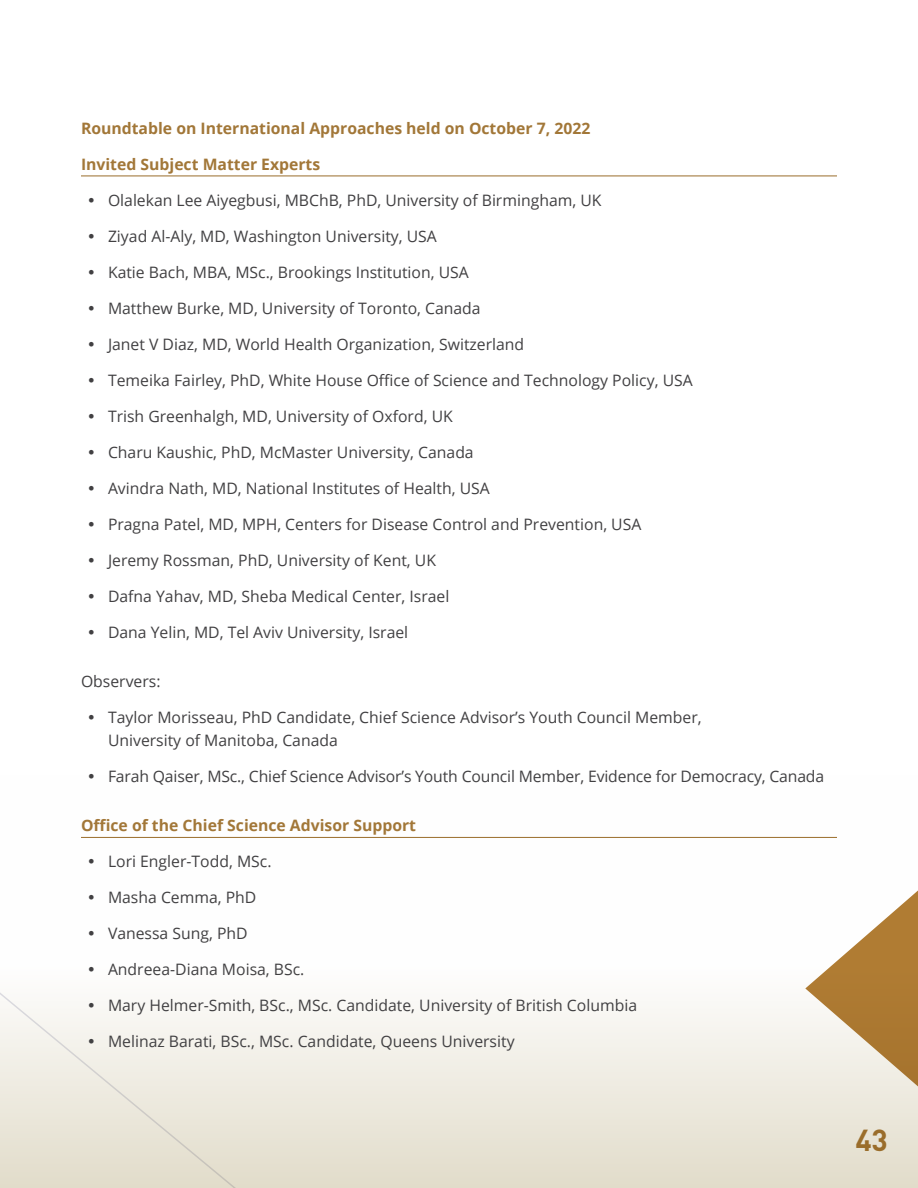
<style>
.page{position:relative;width:918px;height:1188px;background:#fff}
.page>*{position:absolute;margin:0;border:0;box-sizing:border-box;transform-origin:0 0}
.t1{font:700 30px "DIN";color:#9a6d2b}
.TEXT{font:15.75px/22.5px "Open Sans";color:#414042}
.TEXT-2{font:700 15.75px "Open Sans";color:#a27738}
</style>
<div class="page">
<div style="left:0;top:775px;width:918px;height:413px;background:linear-gradient(to bottom,#fff,#e8e3d5)"></div>
<svg style="left:0;top:946px;width:561px;height:242px"></svg>
<svg style="left:805px;top:775px;width:113px;height:413px"></svg>
<hr style="left:81px;top:176px;width:756px;height:1px;background:#9a6d2b">
<hr style="left:81px;top:837px;width:756px;height:1px;background:#9a6d2b">
<svg style="left:89px;top:775px;width:5px;height:3px"></svg>
<svg style="left:89px;top:859px;width:5px;height:5px"></svg>
<svg style="left:89px;top:895px;width:5px;height:5px"></svg>
<svg style="left:89px;top:931px;width:5px;height:5px"></svg>
<svg style="left:89px;top:967px;width:5px;height:5px"></svg>
<svg style="left:89px;top:1003px;width:5px;height:5px"></svg>
<svg style="left:89px;top:1039px;width:5px;height:5px"></svg>
<p class="TEXT-2" style="left:81px;top:117px;width:511px">Roundtable on International Approaches held on October 7, 2022</p>
<p class="TEXT-2" style="left:81px;top:153px;width:241px">Invited Subject Matter Experts</p>
<p class="TEXT" style="left:108px;top:188px;width:495px">Olalekan Lee Aiyegbusi, MBChB, PhD, University of Birmingham, UK</p>
<p class="TEXT" style="left:108px;top:224px;width:330px">Ziyad Al-Aly, MD, Washington University, USA</p>
<p class="TEXT" style="left:108px;top:260px;width:362px">Katie Bach, MBA, MSc., Brookings Institution, USA</p>
<p class="TEXT" style="left:108px;top:296px;width:374px">Matthew Burke, MD, University of Toronto, Canada</p>
<p class="TEXT" style="left:108px;top:332px;width:418px">Janet V Diaz, MD, World Health Organization, Switzerland</p>
<p class="TEXT" style="left:108px;top:368px;width:586px">Temeika Fairley, PhD, White House Office of Science and Technology Policy, USA</p>
<p class="TEXT" style="left:108px;top:404px;width:346px">Trish Greenhalgh, MD, University of Oxford, UK</p>
<p class="TEXT" style="left:108px;top:440px;width:367px">Charu Kaushic, PhD, McMaster University, Canada</p>
<p class="TEXT" style="left:108px;top:476px;width:383px">Avindra Nath, MD, National Institutes of Health, USA</p>
<p class="TEXT" style="left:108px;top:512px;width:535px">Pragna Patel, MD, MPH, Centers for Disease Control and Prevention, USA</p>
<p class="TEXT" style="left:108px;top:548px;width:330px">Jeremy Rossman, PhD, University of Kent, UK</p>
<p class="TEXT" style="left:108px;top:584px;width:343px">Dafna Yahav, MD, Sheba Medical Center, Israel</p>
<p class="TEXT" style="left:108px;top:620px;width:302px">Dana Yelin, MD, Tel Aviv University, Israel</p>
<p class="TEXT" style="left:81px;top:670px;width:81px">Observers:</p>
<p class="TEXT" style="left:108px;top:706px;width:595px">Taylor Morisseau, PhD Candidate, Chief Science Advisor’s Youth Council Member,<br>University of Manitoba, Canada</p>
<p class="TEXT" style="left:108px;top:764px;width:718px">Farah Qaiser, MSc., Chief Science Advisor’s Youth Council Member, Evidence for Democracy, Canada</p>
<p class="TEXT-2" style="left:81px;top:814px;width:337px">Office of the Chief Science Advisor Support</p>
<p class="TEXT" style="left:108px;top:850px;width:165px">Lori Engler-Todd, MSc.</p>
<p class="TEXT" style="left:108px;top:886px;width:150px">Masha Cemma, PhD</p>
<p class="TEXT" style="left:108px;top:922px;width:141px">Vanessa Sung, PhD</p>
<p class="TEXT" style="left:108px;top:958px;width:198px">Andreea-Diana Moisa, BSc.</p>
<p class="TEXT" style="left:108px;top:994px;width:531px">Mary Helmer-Smith, BSc., MSc. Candidate, University of British Columbia</p>
<p class="TEXT" style="left:108px;top:1030px;width:408px">Melinaz Barati, BSc., MSc. Candidate, Queens University</p>
<h1 class="t1" style="left:855px;top:1121px;width:34px">43</h1>
</div>
